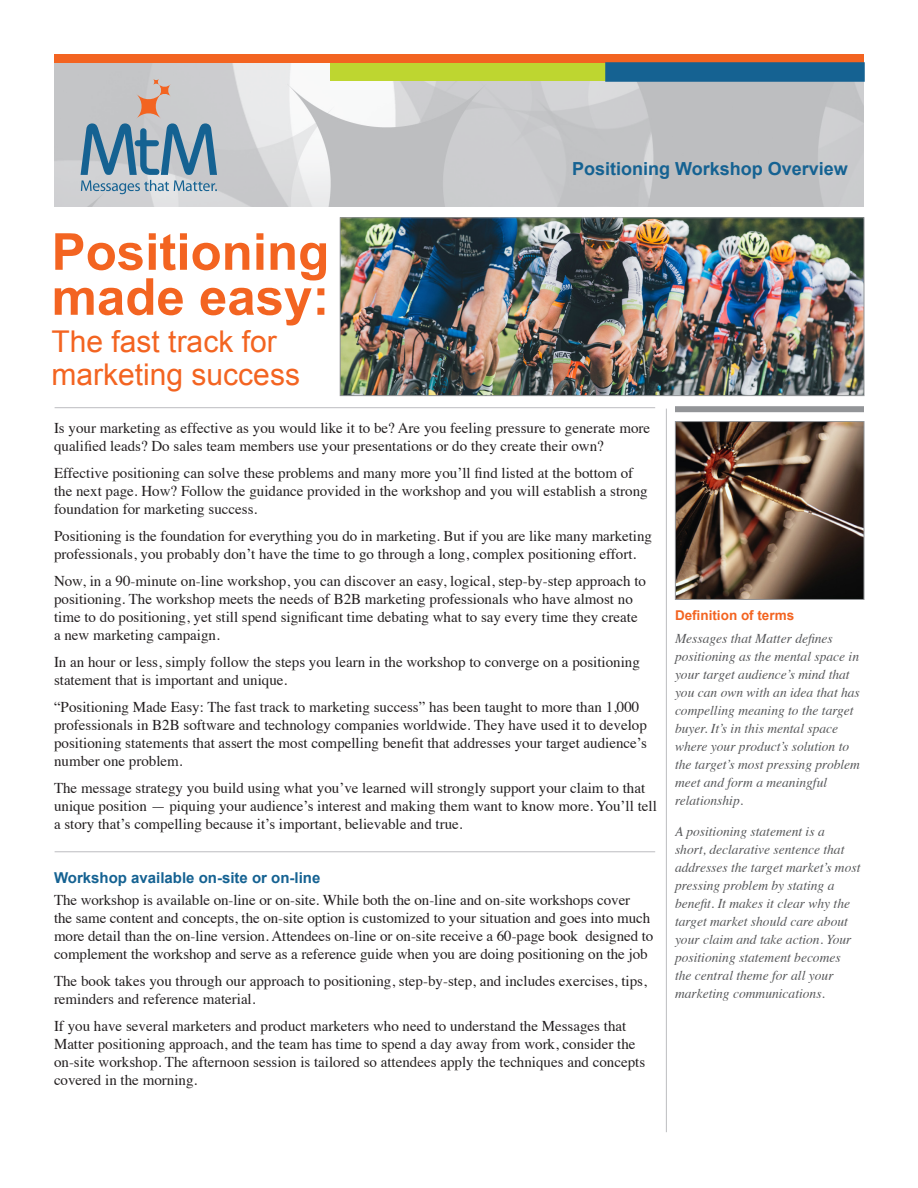
<style>
.page{position:relative;width:918px;height:1188px;background:#fff}
.page>*{position:absolute;margin:0;border:0;box-sizing:border-box;transform-origin:0 0}
.t1{font:700 51px/45px "Arial";color:#f36421}
.t2{font:30px/33px "Arial";color:#f36421}
.t3{font:700 18px "Arial";color:#156292}
.t4{font:15px/18px "Times";color:#231f20}
.t5{font:700 15px "Arial";color:#156292}
.t6{font:italic 13.5px/18px "Times";color:#57585a}
.t7{font:700 13.5px "Arial";color:#f36421}
</style>
<div class="page">
<img style="left:55px;top:63px;width:809px;height:144px">
<svg style="left:136px;top:94px;width:25px;height:25px"></svg>
<svg style="left:158px;top:84px;width:13px;height:13px"></svg>
<svg style="left:153px;top:79px;width:6px;height:6px"></svg>
<svg style="left:81px;top:123px;width:136px;height:71px;background:#89a6b8"></svg>
<div style="left:55px;top:54px;width:809px;height:9px;background:#f36421"></div>
<div style="left:330px;top:63px;width:524px;height:18px;background:#bed630"></div>
<div style="left:605px;top:62px;width:260px;height:20px;background:#156292;border:2px solid #156292"></div>
<hr style="left:666px;top:409px;width:1px;height:723px;background:#bcbdc0">
<div style="left:675px;top:406px;width:189px;height:6px;background:#939598"></div>
<hr style="left:55px;top:407px;width:600px;height:1px;background:#bcbdc0">
<hr style="left:55px;top:851px;width:600px;height:1px;background:#bcbdc0">
<img style="left:342px;top:219px;width:520px;height:175px">
<div style="left:340px;top:217px;width:524px;height:179px;border:1px solid #939598"></div>
<img style="left:677px;top:423px;width:185px;height:175px">
<div style="left:675px;top:421px;width:189px;height:179px;border:1px solid #939598"></div>
<p class="t1" style="left:52px;top:231px;width:279px">Positioning made easy:</p>
<p class="t2" style="left:52px;top:326px;width:250px">The fast track for marketing success</p>
<p class="t3" style="left:572px;top:157px;width:277px">Positioning Workshop Overview</p>
<p class="t4" style="left:54px;top:418px;width:598px">Is your marketing as effective as you would like it to be? Are you feeling pressure to generate more qualified leads? Do sales team members use your presentations or do they create their own?</p>
<p class="t4" style="left:54px;top:463px;width:595px">Effective positioning can solve these problems and many more you’ll find listed at the bottom of the next page. How? Follow the guidance provided in the workshop and you will establish a strong foundation for marketing success.</p>
<p class="t4" style="left:54px;top:526px;width:599px">Positioning is the foundation for everything you do in marketing. But if you are like many marketing professionals, you probably don’t have the time to go through a long, complex positioning effort.</p>
<p class="t4" style="left:54px;top:571px;width:594px">Now, in a 90-minute on-line workshop, you can discover an easy, logical, step-by-step approach to positioning. The workshop meets the needs of B2B marketing professionals who have almost no time to do positioning, yet still spend significant time debating what to say every time they create a new marketing campaign.</p>
<p class="t4" style="left:54px;top:652px;width:587px">In an hour or less, simply follow the steps you learn in the workshop to converge on a positioning statement that is important and unique.</p>
<p class="t4" style="left:54px;top:697px;width:594px">“Positioning Made Easy: The fast track to marketing success” has been taught to more than 1,000 professionals in B2B software and technology companies worldwide. They have used it to develop positioning statements that assert the most compelling benefit that addresses your target audience’s number one problem.</p>
<p class="t4" style="left:54px;top:778px;width:604px">The message strategy you build using what you’ve learned will strongly support your claim to that unique position — piquing your audience’s interest and making them want to know more. You’ll tell a story that’s compelling because it’s important, believable and true.</p>
<p class="t5" style="left:54px;top:868px;width:268px">Workshop available on-site or on-line</p>
<p class="t4" style="left:54px;top:890px;width:601px">The workshop is available on-line or on-site. While both the on-line and on-site workshops cover<br>the same content and concepts, the on-site option is customized to your situation and goes into much more detail than the on-line version. Attendees on-line or on-site receive a 60-page book designed to complement the workshop and serve as a reference guide when you are doing positioning on the job</p>
<p class="t4" style="left:54px;top:971px;width:594px">The book takes you through our approach to positioning, step-by-step, and includes exercises, tips, reminders and reference material.</p>
<p class="t4" style="left:54px;top:1016px;width:593px">If you have several marketers and product marketers who need to understand the Messages that Matter positioning approach, and the team has time to spend a day away from work, consider the on-site workshop. The afternoon session is tailored so attendees apply the techniques and concepts covered in the morning.</p>
<p class="t7" style="left:675px;top:606px;width:121px">Definition of terms</p>
<p class="t6" style="left:675px;top:628px;width:187px">Messages that Matter defines positioning as the mental space in your target audience’s mind that you can own with an idea that has compelling meaning to the target buyer. It’s in this mental space where your product’s solution to the target’s most pressing problem meet and form a meaningful relationship.</p>
<p class="t6" style="left:675px;top:822px;width:187px">A positioning statement is a<br>short, declarative sentence that addresses the target market’s most pressing problem by stating a benefit. It makes it clear why the target market should care about your claim and take action. Your positioning statement becomes the central theme for all your marketing communications.</p>
</div>
